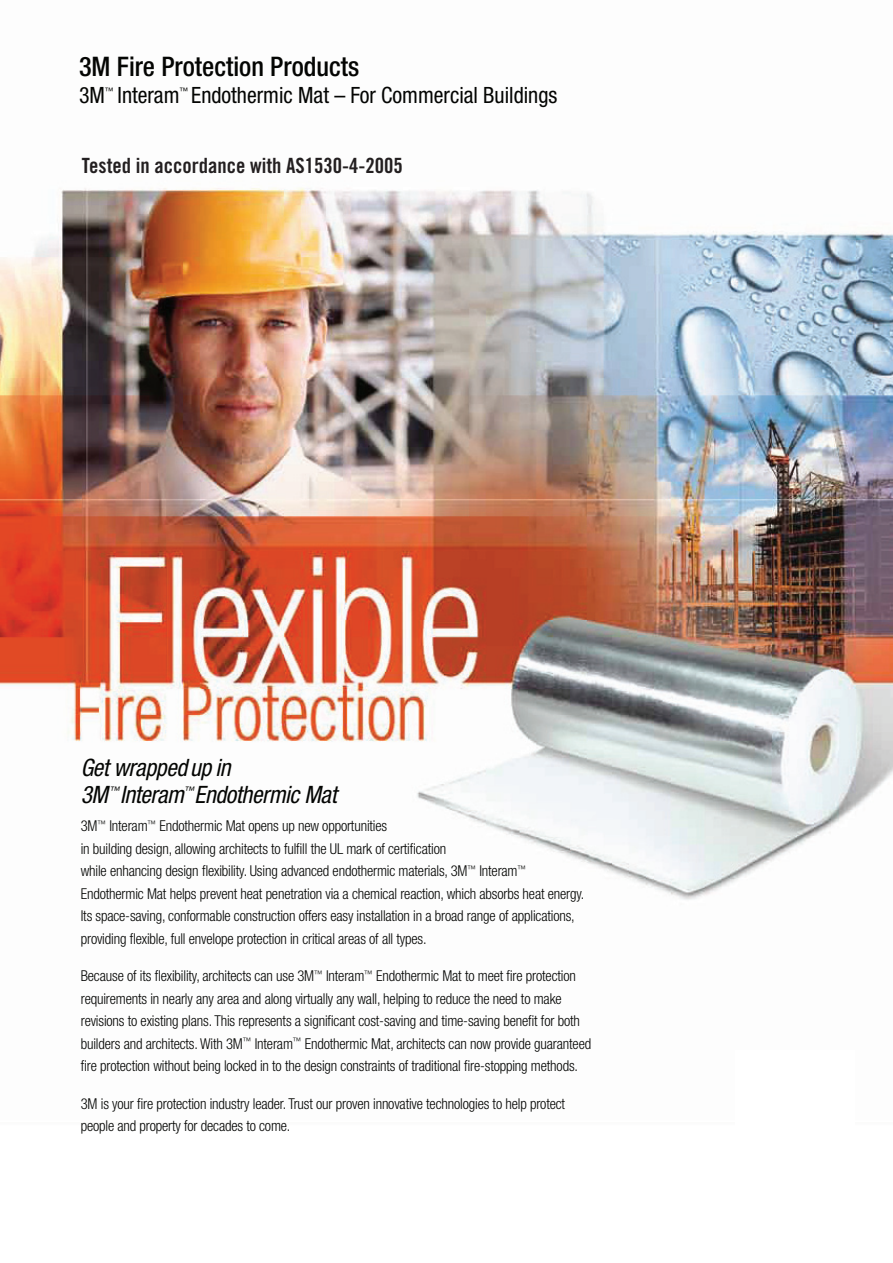
<style>
.page{position:relative;width:893px;height:1263px;background:#fff}
.page>*{position:absolute;margin:0;border:0;box-sizing:border-box;transform-origin:0 0}
.t1{font:500 condensed 27px "Helvetica Neue LT Std";color:#040503}
.t2{font:italic condensed 24px/27px "Helvetica Neue LT Std";letter-spacing:-.015em;color:#040503}
.t3{font:condensed 22.5px "Helvetica Neue LT Std";color:#040503}
.t4{font:21px "Trade Gothic LT Std Bd Cn 20";color:#231f20}
.t5{font:300 condensed 15px/22.5px "Helvetica Neue LT Std";letter-spacing:-.01em;color:#040503}
.t6{font:italic condensed 10.5px "Helvetica Neue LT Std";color:#040503}
.t7{font:condensed 9px "Helvetica Neue LT Std";color:#040503}
</style>
<div class="page">
<img style="left:1px;top:187px;width:892px;height:713px">
<p class="t1" style="left:79px;top:50px;width:282px">3M Fire Protection Products</p>
<p class="t3" style="left:79px;top:82px;width:27px">3M</p>
<p class="t7" style="left:105px;top:85px;width:10px">™</p>
<p class="t3" style="left:118px;top:82px;width:63px">Interam</p>
<p class="t7" style="left:179px;top:85px;width:10px">™</p>
<p class="t3" style="left:191px;top:82px;width:368px">Endothermic Mat – For Commercial Buildings</p>
<p class="t4" style="left:82px;top:152px;width:322px">Tested in accordance with AS1530-4-2005</p>
<p class="t2" style="left:81px;top:754px;width:151px">Get wrapped up in<br>3M</p>
<p class="t6" style="left:109px;top:784px;width:12px">™</p>
<p class="t2" style="left:120px;top:781px;width:218px">Interam Endothermic Mat</p>
<p class="t6" style="left:184px;top:784px;width:12px">™</p>
<p class="t5" style="left:81px;top:815px;width:505px">3M<sup>™</sup> Interam<sup>™</sup> Endothermic Mat opens up new opportunities<br>in building design, allowing architects to fulfill the UL mark of certification<br>while enhancing design flexibility. Using advanced endothermic materials, 3M<sup>™</sup> Interam<sup>™ </sup>Endothermic Mat helps prevent heat penetration via a chemical reaction, which absorbs heat energy.<br>Its space-saving, conformable construction offers easy installation in a broad range of applications, providing flexible, full envelope protection in critical areas of all types.</p>
<p class="t5" style="left:81px;top:965px;width:512px">Because of its flexibility, architects can use 3M<sup>™</sup> Interam<sup>™</sup> Endothermic Mat to meet fire protection requirements in nearly any area and along virtually any wall, helping to reduce the need to make revisions to existing plans. This represents a significant cost-saving and time-saving benefit for both builders and architects. With 3M<sup>™</sup> Interam<sup>™</sup> Endothermic Mat, architects can now provide guaranteed fire protection without being locked in to the design constraints of traditional fire-stopping methods.</p>
<p class="t5" style="left:81px;top:1092px;width:486px">3M is your fire protection industry leader. Trust our proven innovative technologies to help protect people and property for decades to come.</p>
</div>
